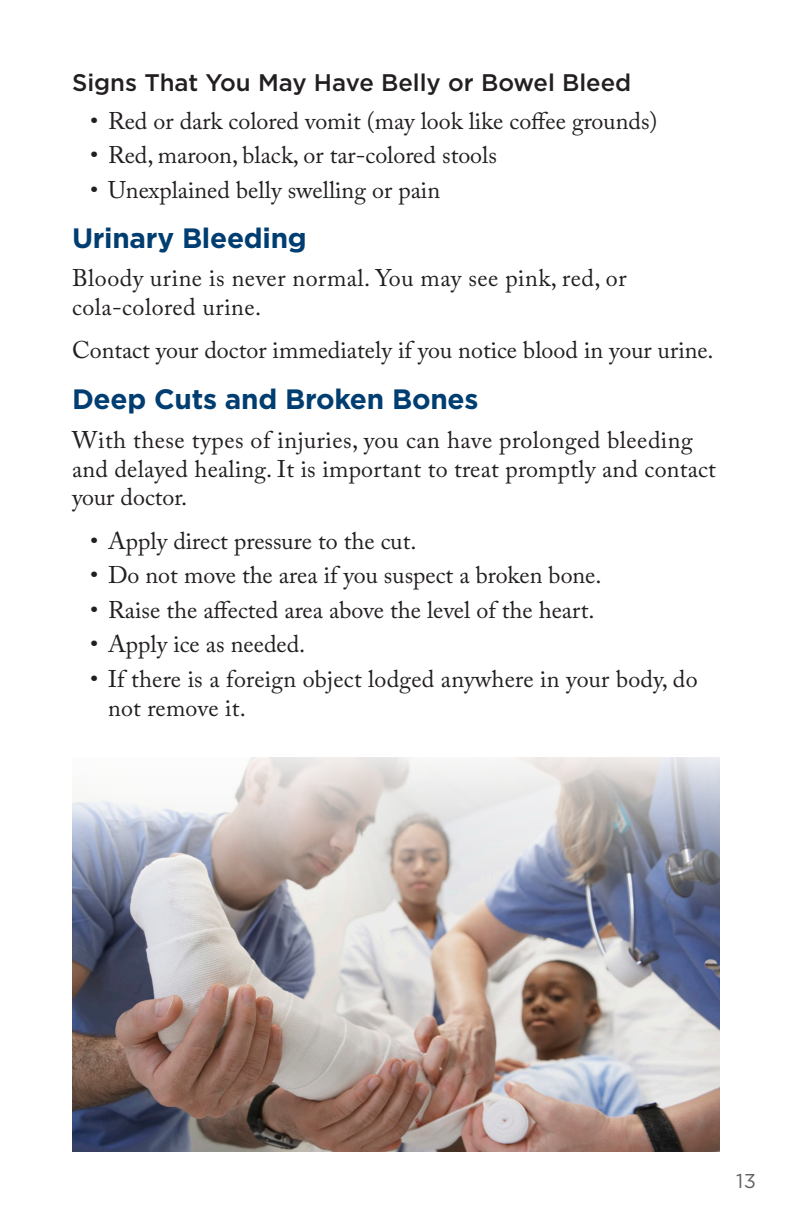
<style>
.page{position:relative;width:792px;height:1224px;background:#fff}
.page>*{position:absolute;margin:0;border:0;box-sizing:border-box;transform-origin:0 0}
.Header_2{font:700 28px "Gotham";letter-spacing:-.01em;color:#003d71}
.Body_Copy{font:24px/28.8px "Adobe Caslon Pro";color:#231f20}
.Body_Copy-2{font:24px/28.8px "Adobe Caslon Pro";letter-spacing:.02em;color:#231f20}
.Header_3{font:500 24px "Gotham";color:#231f20}
.t1{font:20px "Gotham";color:#636366}
</style>
<div class="page">
<img style="left:72px;top:757px;width:648px;height:395px">
<p class="Header_3" style="left:72px;top:67px;width:561px">Signs That You May Have Belly or Bowel Bleed</p>
<p class="Body_Copy" style="left:90px;top:106px;width:569px">• Red or dark colored vomit (may look like coffee grounds)</p>
<p class="Body_Copy" style="left:90px;top:141px;width:408px">• Red, maroon, black, or tar-colored stools</p>
<p class="Body_Copy" style="left:90px;top:175px;width:352px">• Unexplained belly swelling or pain</p>
<p class="Header_2" style="left:72px;top:219px;width:236px">Urinary Bleeding</p>
<p class="Body_Copy-2" style="left:72px;top:264px;width:556px">Bloody urine is never normal. You may see pink, red, or cola-colored urine.</p>
<p class="Body_Copy" style="left:72px;top:336px;width:643px">Contact your doctor immediately if you notice blood in your urine.</p>
<p class="Header_2" style="left:72px;top:380px;width:408px">Deep Cuts and Broken Bones</p>
<p class="Body_Copy" style="left:72px;top:425px;width:645px">With these types of injuries, you can have prolonged bleeding and delayed healing. It is important to treat promptly and contact your doctor.</p>
<p class="Body_Copy" style="left:90px;top:526px;width:328px">• Apply direct pressure to the cut.</p>
<p class="Body_Copy" style="left:90px;top:561px;width:513px">• Do not move the area if you suspect a broken bone.</p>
<p class="Body_Copy" style="left:90px;top:595px;width:506px">• Raise the affected area above the level of the heart.</p>
<p class="Body_Copy" style="left:90px;top:630px;width:217px">• Apply ice as needed.</p>
<p class="Body_Copy" style="left:108px;top:664px;width:591px;text-indent:-18px">• If there is a foreign object lodged anywhere in your body, do not remove it.</p>
<p class="t1" style="left:736px;top:1168px;width:21px">13</p>
</div>
